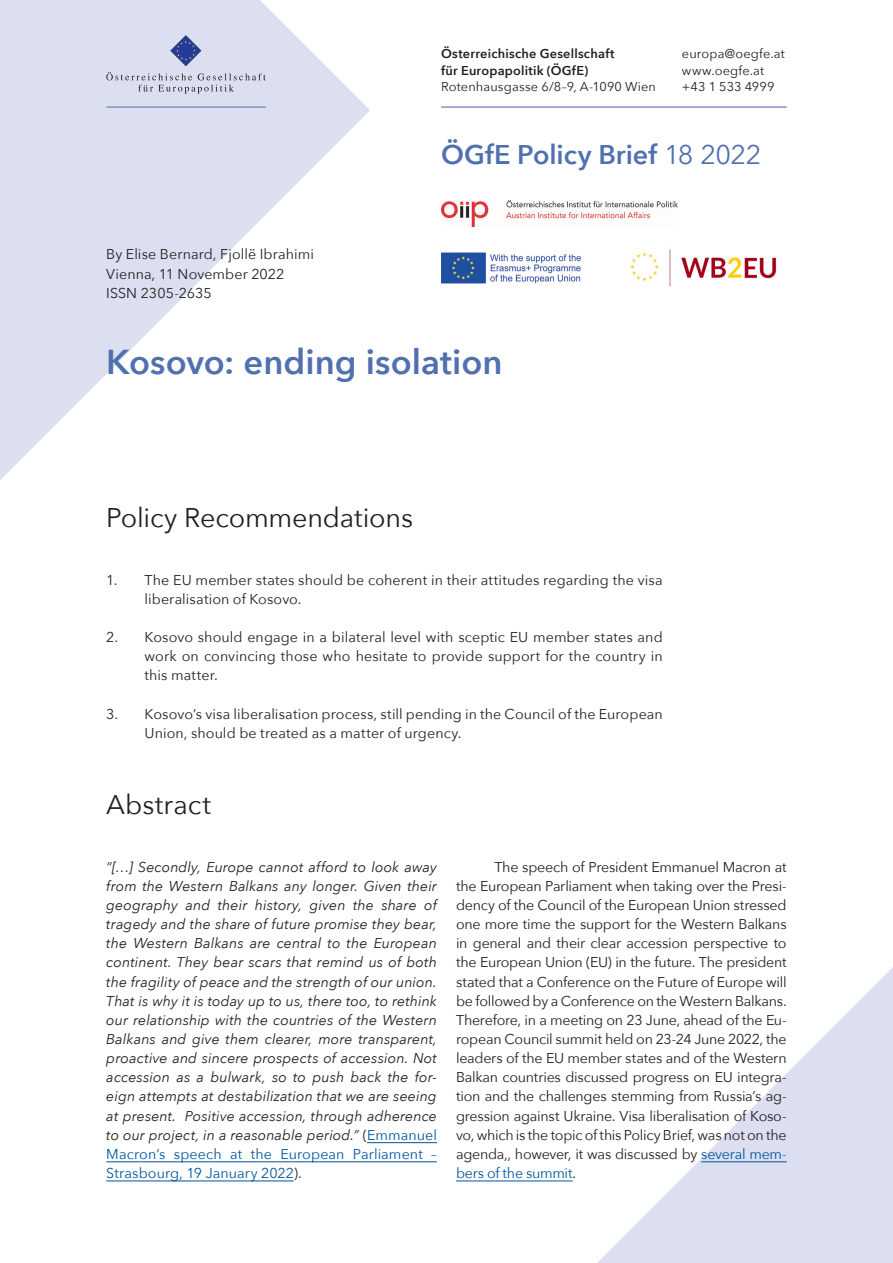
<style>
.page{position:relative;width:893px;height:1263px;background:#fff}
.page>*{position:absolute;margin:0;border:0;box-sizing:border-box;transform-origin:0 0}
.Überschrift_1{font:600 34.5px "Avenir Next";letter-spacing:.005em;color:#5070b0}
.Überschrift_2{font:27px "Avenir Next";letter-spacing:-.005em;color:#231f20}
.Überschrift_2-2{font:600 27px "Avenir Next";color:#5070b0}
.p_einzug{font:14.25px/19.2px "Avenir Next";letter-spacing:.005em;color:#231f20}
.p{font:italic 14.25px/19.2px "Avenir Next";letter-spacing:.005em;color:#231f20;text-align:justify}
.p-2{font:14.25px "Avenir Next";letter-spacing:.005em;color:#231f20}
.p-3{font:12.75px "Avenir Next";letter-spacing:.015em;color:#231f20}
.p-4{font:600 12.75px/16.5px "Avenir Next";letter-spacing:.02em;color:#231f20}
.s1{font-weight:400}
.s2{font-style:normal}
.s3{font-style:normal;color:#01549d}
.s4{color:#01549d}
</style>
<div class="page">
<svg style="left:0;top:0;width:370px;height:480px;fill:#dbdfef"></svg>
<svg style="left:597px;top:967px;width:296px;height:296px"></svg>
<svg style="left:170px;top:35px;width:31px;height:31px"></svg>
<svg style="left:106px;top:72px;width:160px;height:22px;background:#c9cddb"></svg>
<hr style="left:106px;top:106px;width:160px;height:2px;background:#8493c4">
<hr style="left:441px;top:106px;width:346px;height:2px;background:#8493c4">
<img style="left:441px;top:200px;width:236px;height:27px">
<img style="left:630px;top:249px;width:147px;height:38px">
<img style="left:441px;top:252px;width:141px;height:32px">
<hr style="left:367px;top:1142px;width:70px;height:1px;background:#01549d">
<hr style="left:106px;top:1161px;width:331px;height:1px;background:#01549d">
<hr style="left:106px;top:1180px;width:188px;height:1px;background:#01549d">
<hr style="left:701px;top:1161px;width:86px;height:1px;background:#01549d">
<hr style="left:456px;top:1180px;width:116px;height:1px;background:#01549d">
<p class="p-4" style="left:441px;top:45px;width:175px">Österreichische Gesellschaft für Europapolitik (ÖGfE)</p>
<p class="p-3" style="left:441px;top:76px;width:216px">Rotenhausgasse 6/8–9, A-1090 Wien</p>
<p class="p-3" style="left:682px;top:43px;width:104px">europa@oegfe.at</p>
<p class="p-3" style="left:682px;top:60px;width:84px">www.oegfe.at</p>
<p class="p-3" style="left:682px;top:76px;width:94px">+43 1 533 4999</p>
<p class="p-2" style="left:106px;top:242px;width:209px">By Elise Bernard, Fjollë Ibrahimi</p>
<p class="p-2" style="left:106px;top:262px;width:180px">Vienna, 11 November 2022</p>
<p class="p-2" style="left:106px;top:281px;width:107px">ISSN 2305-2635</p>
<p class="Überschrift_2-2" style="left:441px;top:131px;width:322px">ÖGfE Policy Brief <span class="s1">18 2022</span></p>
<p class="Überschrift_1" style="left:106px;top:333px;width:398px">Kosovo: ending isolation</p>
<p class="Überschrift_2" style="left:106px;top:495px;width:308px">Policy Recommendations</p>
<p class="p_einzug" style="left:145px;top:569px;width:520px;text-indent:-38px">1. The EU member states should be coherent in their attitudes regarding the visa liberalisation of Kosovo.</p>
<p class="p_einzug" style="left:145px;top:627px;width:520px;text-align:justify;text-indent:-38px">2. Kosovo should engage in a bilateral level with sceptic EU member states and work on convincing those who hesitate to provide support for the country in this matter.</p>
<p class="p_einzug" style="left:145px;top:703px;width:520px;text-indent:-38px">3. Kosovo’s visa liberalisation process, still pending in the Council of the European<br>Union, should be treated as a matter of urgency.</p>
<p class="Überschrift_2" style="left:106px;top:782px;width:106px">Abstract</p>
<p class="p" style="left:106px;top:856px;width:332px">“[…] Secondly, Europe cannot afford to look away from the Western Balkans any longer. Given their geography and their history, given the share of tragedy and the share of future promise they bear, the Western Balkans are central to the European continent. They bear scars that remind us of both the fragility of peace and the strength of our union.<br>That is why it is today up to us, there too, to rethink our relationship with the countries of the Western Balkans and give them clearer, more transparent, proactive and sincere prospects of accession. Not accession as a bulwark, so to push back the for&shy;eign attempts at destabilization that we are seeing at present. Positive accession, through adherence to our project, in a reasonable period.” <span class="s2">(</span><span class="s3">Emmanuel Macron’s speech at the European Parliament – Strasbourg, 19 January 2022</span><span class="s2">).</span></p>
<p class="p_einzug" style="left:456px;top:856px;width:332px;text-align:justify;text-indent:38px">The speech of President Emmanuel Macron at the European Parliament when taking over the Presi&shy;dency of the Council of the European Union stressed one more time the support for the Western Balkans in general and their clear accession perspective to the European Union (EU) in the future. The president stated that a Conference on the Future of Europe will be followed by a Conference on the Western Balkans.<br>Therefore, in a meeting on 23 June, ahead of the Eu&shy;ropean Council summit held on 23-24 June 2022, the leaders of the EU member states and of the Western Balkan countries discussed progress on EU integra&shy;tion and the challenges stemming from Russia’s ag&shy;gression against Ukraine. Visa liberalisation of Koso&shy;vo, which is the topic of this Policy Brief, was not on the agenda,, however, it was discussed by <span class="s4">several mem&shy;bers of the summit</span>.</p>
</div>
